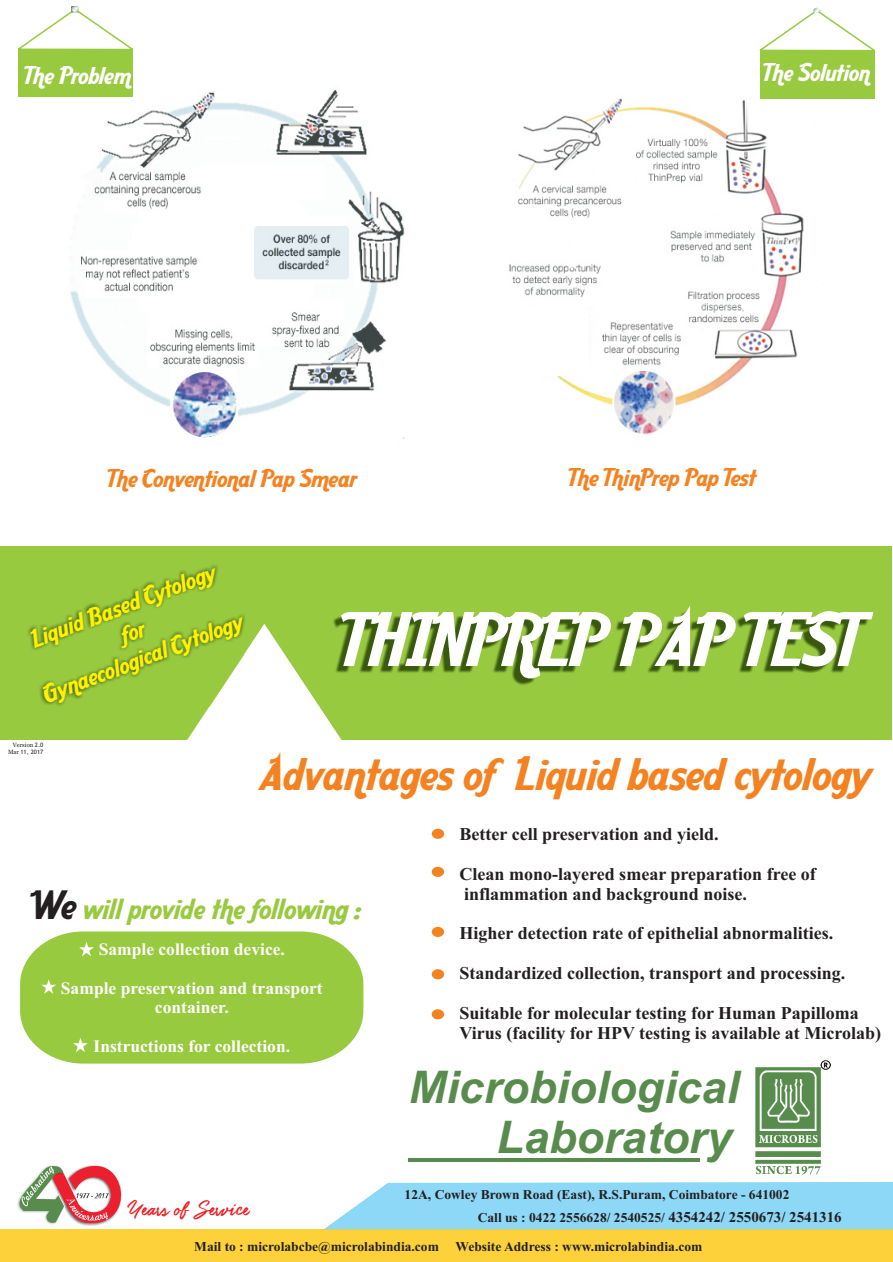
<style>
.page{position:relative;width:893px;height:1262px;background:#fff}
.page>*{position:absolute;margin:0;border:0;box-sizing:border-box;transform-origin:0 0}
.t1{font:72px "Aardvark Cafe";color:#fff}
.t2{font:45px "Aardvark Cafe";color:#f58220}
.t3{font:italic 700 45px/50.2px "Arial";color:#588c4d;text-align:right}
.t4{font:28.65px "Aardvark Cafe";color:#98ca3f}
.t5{font:24px "Aardvark Cafe";color:#f58220}
.t6{font:24px/27.9px "Aardvark Cafe";color:#fff101;text-align:center}
.t7{font:24px "Aardvark Cafe";color:#fff}
.t8{font:23.7px "Guld Script PERSONALUSEONLY";color:#ee1d23}
.t9{font:700 18px/20px "Times New Roman";color:#231f20}
.t10{font:700 17.55px/19.4px "Times New Roman";color:#fff;text-align:center}
.t11{font:700 13.5px/22.5px "Times New Roman";color:#231f20}
.t12{font:6px "Georgia";color:#231f20}
.t13{font:6px "Trebuchet MS";color:#231f20}
.s1{font-family:"Trebuchet MS"}
.s2{font-family:"Georgia"}
.s3{font-size:38.25px;color:#231f20}
.s4{font-size:15px}
</style>
<div class="page">
<img style="left:509px;top:98px;width:336px;height:337px">
<img style="left:70px;top:90px;width:335px;height:349px">
<div style="left:0;top:545px;width:891px;height:194px;background:#98ca3f"></div>
<div style="left:0;top:1229px;width:893px;height:33px;background:#fcd13a"></div>
<div style="left:432px;top:828px;width:12px;height:10px;background:#f58220;border-radius:50%"></div>
<div style="left:431px;top:866px;width:13px;height:11px;background:#f58220;border-radius:50%"></div>
<div style="left:431px;top:927px;width:13px;height:10px;background:#f58220;border-radius:50%"></div>
<div style="left:431px;top:969px;width:13px;height:10px;background:#f58220;border-radius:50%"></div>
<div style="left:431px;top:1009px;width:13px;height:10px;background:#f58220;border-radius:50%"></div>
<svg style="left:565px;top:256px;width:14px;height:14px"></svg>
<svg style="left:563px;top:346px;width:14px;height:14px"></svg>
<svg style="left:532px;top:293px;width:14px;height:14px"></svg>
<svg style="left:20px;top:931px;width:343px;height:132px;background:#9ecd4b"></svg>
<img style="left:333px;top:612px;width:535px;height:73px">
<div style="left:18px;top:50px;width:115px;height:47px;background:#98ca3f"></div>
<svg style="left:18px;top:6px;width:116px;height:44px"></svg>
<div style="left:760px;top:51px;width:114px;height:47px;background:#98ca3f"></div>
<svg style="left:759px;top:8px;width:116px;height:45px"></svg>
<hr style="left:409px;top:1158px;width:291px;height:3px;background:#588c4d">
<img style="left:28px;top:565px;width:217px;height:141px">
<svg style="left:79px;top:941px;width:15px;height:15px"></svg>
<svg style="left:41px;top:979px;width:15px;height:14px"></svg>
<svg style="left:73px;top:1037px;width:15px;height:15px"></svg>
<img style="left:755px;top:1060px;width:76px;height:114px">
<svg style="left:17px;top:1165px;width:105px;height:61px"></svg>
<svg style="left:170px;top:573px;width:20px;height:22px"></svg>
<svg style="left:168px;top:624px;width:177px;height:116px"></svg>
<h3 class="t7" style="left:25px;top:61px;width:107px">The Problem</h3>
<h3 class="t7" style="left:764px;top:58px;width:108px">The Solution</h3>
<h3 class="t5" style="left:109px;top:464px;width:250px">The Conventional Pap Smear</h3>
<h3 class="t5" style="left:569px;top:463px;width:188px">The ThinPrep Pap Test</h3>
<h3 class="t6" style="left:96px;top:600px;width:123px;rotate:-21deg">ase Cyt ogy</h3>
<h3 class="t6" style="left:27px;top:626px;width:117px;rotate:-21deg">Liquid B d</h3>
<h3 class="t6" style="left:42px;top:651px;width:199px;rotate:-21deg">for<br>y aec ogical y logy</h3>
<h3 class="t6" style="left:39px;top:681px;width:81px;rotate:-21deg">Gn ol</h3>
<h1 class="t1" style="left:343px;top:597px;width:521px">THINPREP PAP TEST</h1>
<p class="t12" style="left:13px;top:742px;width:32px">Version <span class="s1">2.0</span></p>
<p class="t13" style="left:8px;top:749px;width:37px"><span class="s2">Mar</span> 11, 2017</p>
<h2 class="t2" style="left:259px;top:747px;width:613px">Advantages of Liquid based cytology</h2>
<p class="t9" style="left:459px;top:825px;width:260px">Better cell preservation and yield.</p>
<p class="t9" style="left:459px;top:865px;width:358px">Clean mono-layered smear preparation free of inflammation and background noise.</p>
<p class="t9" style="left:459px;top:925px;width:375px">Higher detection rate of epithelial abnormalities.</p>
<p class="t9" style="left:459px;top:965px;width:387px">Standardized collection, transport and processing.</p>
<p class="t9" style="left:459px;top:1005px;width:423px">Suitable for molecular testing for Human Papilloma<br>Virus (facility for HPV testing is available at Microlab)</p>
<h3 class="t4" style="left:32px;top:891px;width:329px"><span class="s3">We</span> will provide the following :</h3>
<p class="t10" style="left:99px;top:941px;width:188px">Sample collection device.</p>
<p class="t10" style="left:61px;top:980px;width:263px">Sample preservation and transport container.</p>
<p class="t10" style="left:93px;top:1038px;width:198px">Instructions for collection.</p>
<h2 class="t3" style="left:409px;top:1066px;width:332px">Microbiological<br>Laboratory</h2>
<p class="t11" style="left:477px;top:1185px;width:365px;text-indent:-73px">12A, Cowley Brown Road (East), R.S.Puram, Coimbatore - 641002<br>Call us : 0422 2556628/ 2540525/ <span class="s4">4354242/ 2550673/ 2541316</span></p>
<p class="t11" style="left:194px;top:1236px;width:509px">Mail to : microlabcbe@microlabindia.com Website Address : www.microlabindia.com</p>
<h3 class="t8" style="left:127px;top:1198px;width:124px">Years of Service</h3>
</div>
